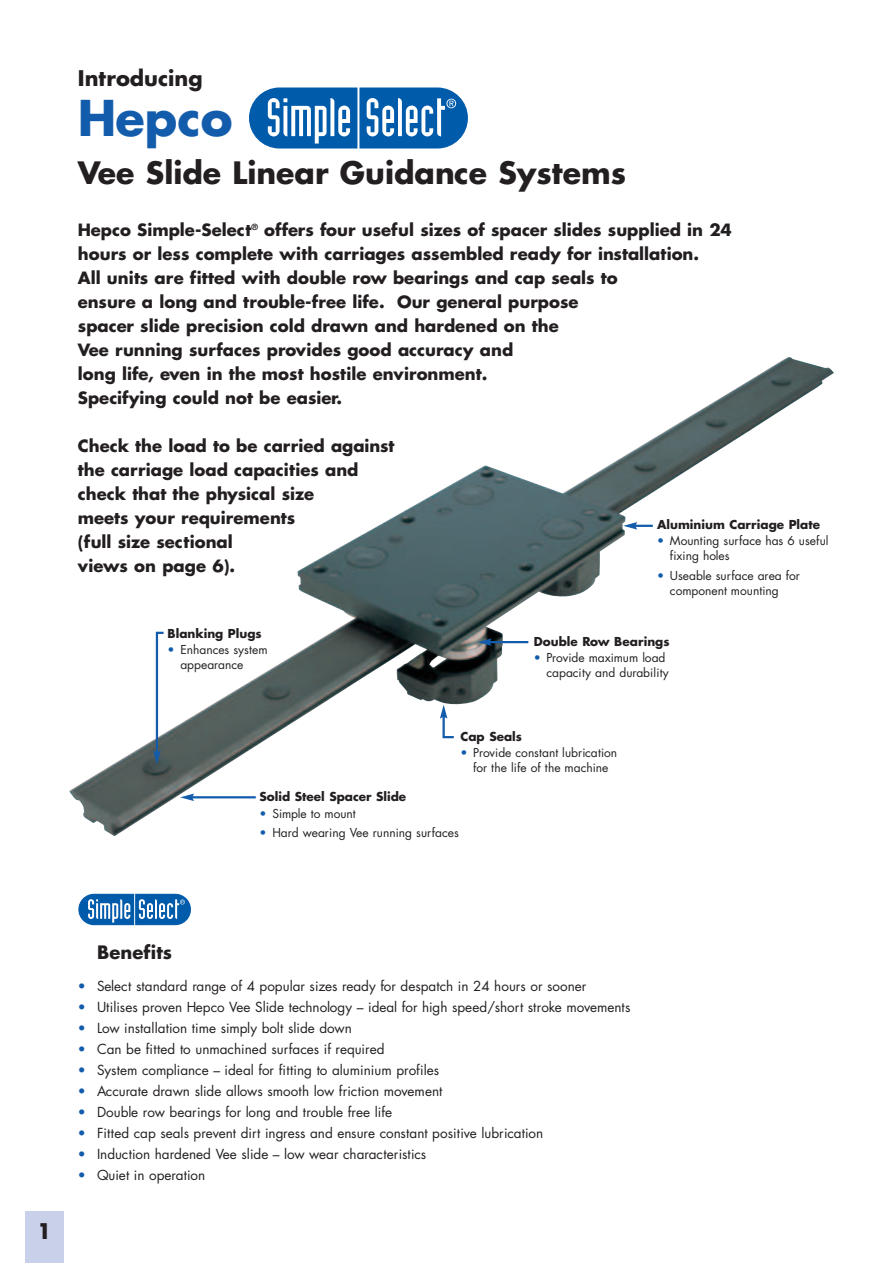
<style>
.page{position:relative;width:893px;height:1263px;background:#fff}
.page>*{position:absolute;margin:0;border:0;box-sizing:border-box;transform-origin:0 0}
.t1{font:700 48px "Futura";color:#135cab}
.t2{font:700 30px "Futura";color:#231f20}
.t3{font:700 21px "Futura";color:#231f20}
.t4{font:700 18px "Futura";color:#231f20}
.t5{font:700 16.5px/24px "Futura";color:#231f20}
.t6{font:13.5px "Futura";color:#231f20}
.t7{font:12px/15px "Futura";color:#231f20}
.t8{font:700 12px "Futura";color:#231f20}
.s1{color:#135cab}
</style>
<div class="page">
<div style="left:25px;top:1212px;width:39px;height:51px;background:#c9d0e9"></div>
<img style="left:69px;top:357px;width:765px;height:479px">
<svg style="left:249px;top:87px;width:219px;height:62px"></svg>
<svg style="left:78px;top:893px;width:113px;height:33px"></svg>
<hr style="left:191px;top:796px;width:65px;height:2px;background:#135cab">
<svg style="left:180px;top:794px;width:14px;height:7px"></svg>
<svg style="left:623px;top:522px;width:29px;height:8px"></svg>
<hr style="left:489px;top:641px;width:39px;height:2px;background:#135cab">
<svg style="left:477px;top:638px;width:14px;height:8px"></svg>
<svg style="left:153px;top:631px;width:13px;height:133px"></svg>
<svg style="left:440px;top:705px;width:16px;height:34px"></svg>
<p class="t3" style="left:78px;top:69px;width:126px">Introducing</p>
<h1 class="t1" style="left:78px;top:96px;width:156px">Hepco</h1>
<h2 class="t2" style="left:78px;top:159px;width:549px">Vee Slide Linear Guidance Systems</h2>
<p class="t5" style="left:78px;top:220px;width:655px">Hepco Simple-Select<sup>®</sup> offers four useful sizes of spacer slides supplied in 24 hours or less complete with carriages assembled ready for installation.<br>All units are fitted with double row bearings and cap seals to<br>ensure a long and trouble-free life. Our general purpose<br>spacer slide precision cold drawn and hardened on the<br>Vee running surfaces provides good accuracy and<br>long life, even in the most hostile environment.<br>Specifying could not be easier.</p>
<p class="t5" style="left:78px;top:436px;width:318px">Check the load to be carried against the carriage load capacities and check that the physical size<br>meets your requirements<br>(full size sectional<br>views on page 6).</p>
<p class="t8" style="left:657px;top:519px;width:164px">Aluminium Carriage Plate</p>
<p class="t7" style="left:670px;top:534px;width:160px;text-indent:-13px"><span class="s1">•</span> Mounting surface has 6 useful fixing holes</p>
<p class="t7" style="left:670px;top:569px;width:131px;text-indent:-13px"><span class="s1">•</span> Useable surface area for component mounting</p>
<p class="t8" style="left:168px;top:628px;width:96px">Blanking Plugs</p>
<p class="t7" style="left:180px;top:643px;width:89px;text-indent:-13px"><span class="s1">•</span> Enhances system appearance</p>
<p class="t8" style="left:533px;top:636px;width:137px">Double Row Bearings</p>
<p class="t7" style="left:533px;top:651px;width:137px;text-align:right"><span class="s1">•</span> Provide maximum load capacity and durability</p>
<p class="t8" style="left:460px;top:731px;width:63px">Cap Seals</p>
<p class="t7" style="left:460px;top:746px;width:158px;text-align:center"><span class="s1">•</span> Provide constant lubrication for the life of the machine</p>
<p class="t8" style="left:259px;top:791px;width:148px">Solid Steel Spacer Slide</p>
<p class="t7" style="left:259px;top:807px;width:98px"><span class="s1">•</span> Simple to mount</p>
<p class="t7" style="left:259px;top:826px;width:201px"><span class="s1">•</span> Hard wearing Vee running surfaces</p>
<p class="t3" style="left:37px;top:1222px;width:16px">1</p>
<p class="t4" style="left:97px;top:944px;width:77px">Benefits</p>
<p class="t6" style="left:78px;top:979px;width:510px"><span class="s1">•</span> Select standard range of 4 popular sizes ready for despatch in 24 hours or sooner</p>
<p class="t6" style="left:78px;top:1000px;width:554px"><span class="s1">•</span> Utilises proven Hepco Vee Slide technology – ideal for high speed/short stroke movements</p>
<p class="t6" style="left:78px;top:1021px;width:275px"><span class="s1">•</span> Low installation time simply bolt slide down</p>
<p class="t6" style="left:78px;top:1042px;width:308px"><span class="s1">•</span> Can be fitted to unmachined surfaces if required</p>
<p class="t6" style="left:78px;top:1063px;width:363px"><span class="s1">•</span> System compliance – ideal for fitting to aluminium profiles</p>
<p class="t6" style="left:78px;top:1084px;width:366px"><span class="s1">•</span> Accurate drawn slide allows smooth low friction movement</p>
<p class="t6" style="left:78px;top:1105px;width:316px"><span class="s1">•</span> Double row bearings for long and trouble free life</p>
<p class="t6" style="left:78px;top:1126px;width:467px"><span class="s1">•</span> Fitted cap seals prevent dirt ingress and ensure constant positive lubrication</p>
<p class="t6" style="left:78px;top:1147px;width:350px"><span class="s1">•</span> Induction hardened Vee slide – low wear characteristics</p>
<p class="t6" style="left:78px;top:1168px;width:129px"><span class="s1">•</span> Quiet in operation</p>
</div>
